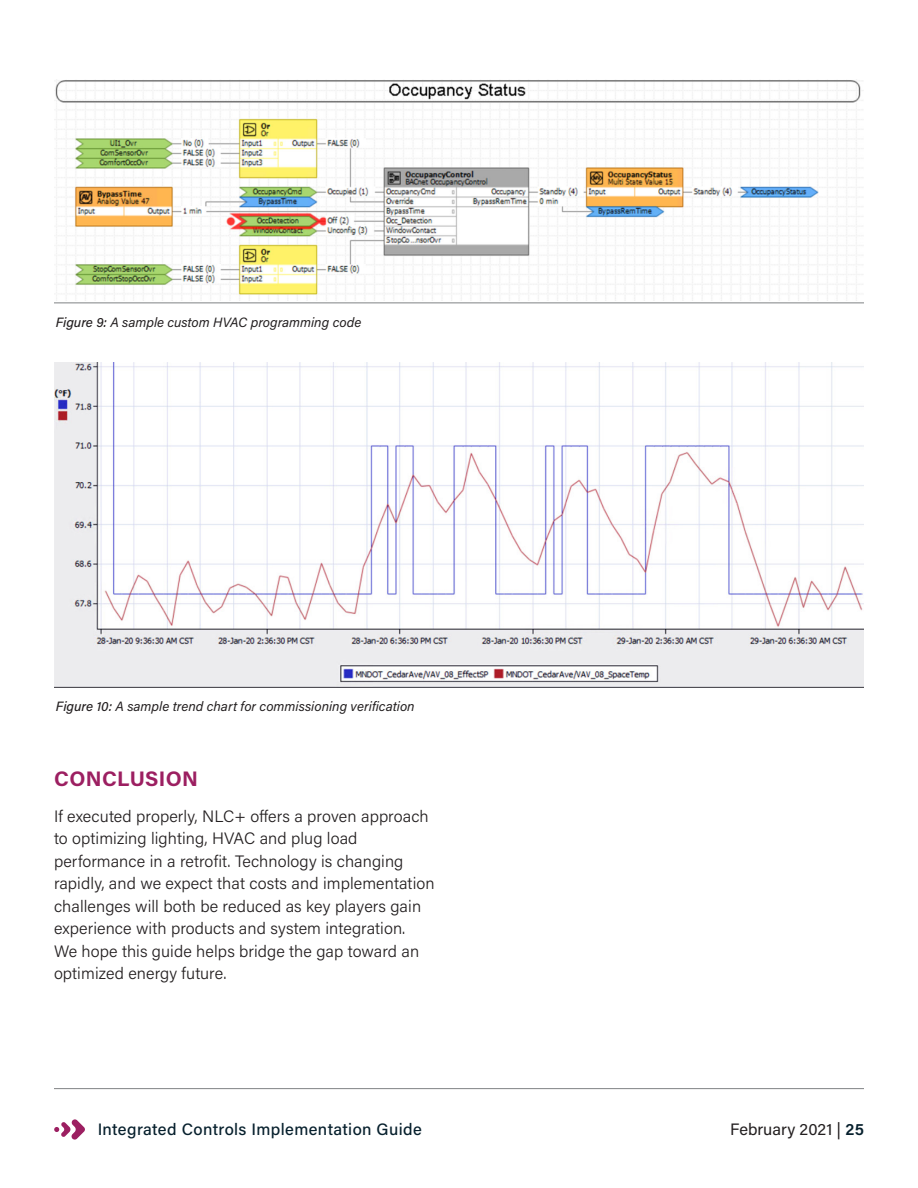
<style>
.page{position:relative;width:918px;height:1188px;background:#fff}
.page>*{position:absolute;margin:0;border:0;box-sizing:border-box;transform-origin:0 0}
.body_copy{font:700 21px "Acumin Pro";letter-spacing:.02em;color:#9c1f61}
.body_copy-2{font:300 16.5px/22.5px "Acumin Pro";letter-spacing:.005em;color:#231f20}
.t1{font:500 16.5px "Acumin Pro";letter-spacing:.025em;color:#07202d}
.t2{font:16.5px "Acumin Pro";color:#231f20}
.tables_figures{font:italic 13.5px "Acumin Pro";color:#231f20}
.s1{font-weight:500}
.s2{font-weight:600;color:#07202d}
</style>
<div class="page">
<svg style="left:54px;top:1119px;width:31px;height:21px"></svg>
<hr style="left:54px;top:1088px;width:810px;height:1px;background:#808285">
<img style="left:54px;top:80px;width:809px;height:221px">
<hr style="left:54px;top:303px;width:810px;height:1px;background:#808285">
<img style="left:54px;top:363px;width:810px;height:324px">
<p class="tables_figures" style="left:56px;top:313px;width:307px"><span class="s1">Figure 9:</span> A sample custom HVAC programming code</p>
<p class="tables_figures" style="left:56px;top:697px;width:360px"><span class="s1">Figure 10:</span> A sample trend chart for commissioning verification</p>
<p class="body_copy" style="left:54px;top:764px;width:146px">CONCLUSION</p>
<p class="body_copy-2" style="left:54px;top:804px;width:382px">If executed properly, NLC+ offers a proven approach to optimizing lighting, HVAC and plug load performance in a retrofit. Technology is changing rapidly, and we expect that costs and implementation challenges will both be reduced as key players gain experience with products and system integration.<br>We hope this guide helps bridge the gap toward an optimized energy future.</p>
<p class="t1" style="left:98px;top:1118px;width:326px">Integrated Controls Implementation Guide</p>
<p class="t2" style="left:730px;top:1118px;width:135px">February 2021 | <span class="s2">25</span></p>
</div>
